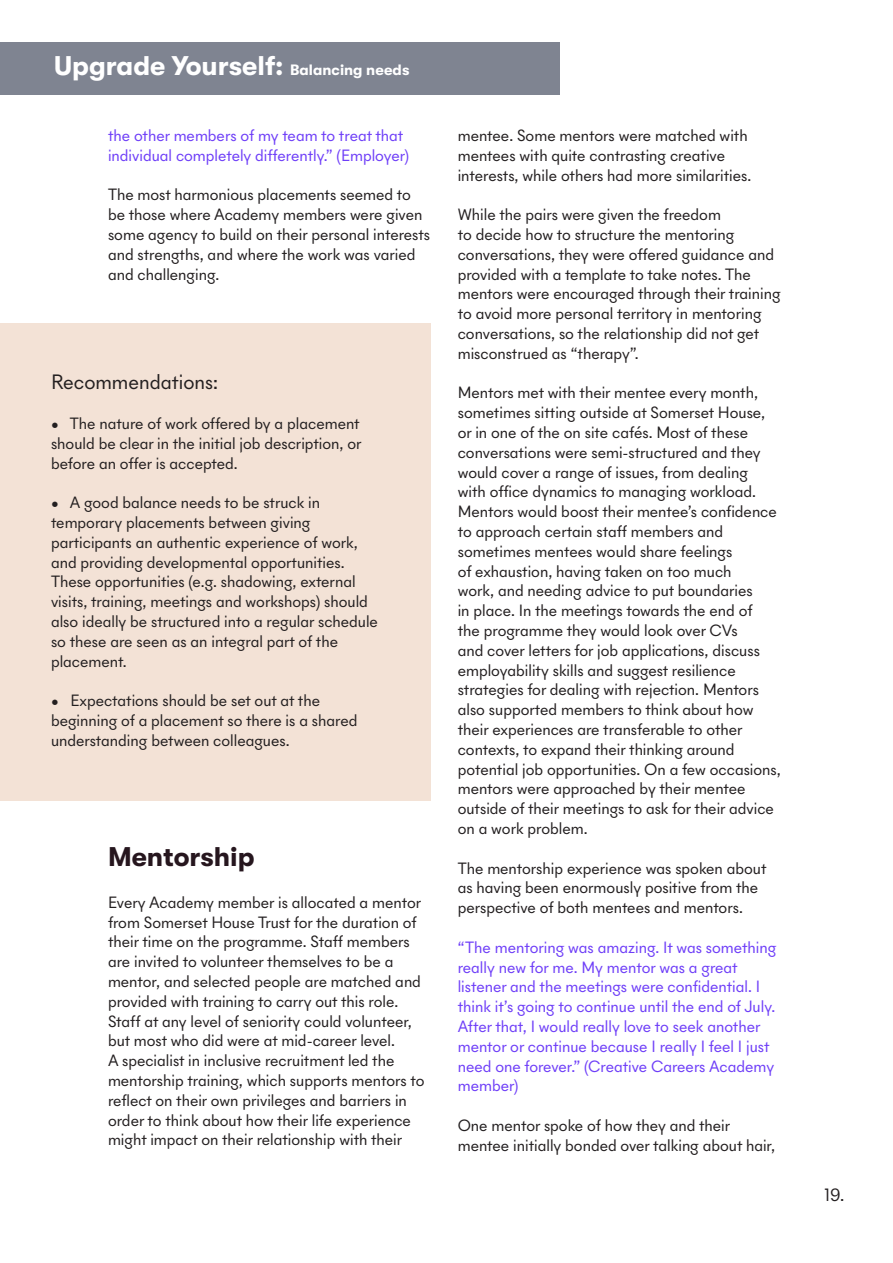
<style>
.page{position:relative;width:893px;height:1263px;background:#fff}
.page>*{position:absolute;margin:0;border:0;box-sizing:border-box;transform-origin:0 0}
.t1{font:700 27px "GT Walsheim";color:#fff}
.t2{font:700 27px "GT Walsheim";color:#26161e}
.t3{font:21px "New Panam Skyline";color:#231f20}
.t4{font:18px "New Panam Skyline";color:#231f20}
.t5{font:16.5px/19.8px "New Panam Skyline";color:#231f20}
.t6{font:16.5px/19.8px "New Panam Skyline";color:#6e3ef8}
.s1{font-size:15px}
</style>
<div class="page">
<div style="left:0;top:323px;width:431px;height:477px;background:#f3e2d6"></div>
<div style="left:0;top:42px;width:560px;height:52px;background:#7f8491"></div>
<h1 class="t1" style="left:54px;top:50px;width:357px">Upgrade Yourself: <span class="s1">Balancing needs</span></h1>
<p class="t6" style="left:108px;top:125px;width:303px">the other members of my team to treat that individual completely differently.” (Employer)</p>
<p class="t5" style="left:108px;top:185px;width:324px">The most harmonious placements seemed to be those where Academy members were given some agency to build on their personal interests and strengths, and where the work was varied and challenging.</p>
<p class="t3" style="left:51px;top:369px;width:168px">Recommendations:</p>
<p class="t5" style="left:51px;top:413px;width:312px;text-align:justify">• The nature of work offered by a placement should be clear in the initial job description, or before an offer is accepted.</p>
<p class="t5" style="left:51px;top:492px;width:328px">• A good balance needs to be struck in temporary placements between giving participants an authentic experience of work, and providing developmental opportunities.<br>These opportunities (e.g. shadowing, external visits, training, meetings and workshops) should also ideally be structured into a regular schedule so these are seen as an integral part of the placement.</p>
<p class="t5" style="left:51px;top:690px;width:308px">• Expectations should be set out at the beginning of a placement so there is a shared understanding between colleagues.</p>
<h1 class="t2" style="left:108px;top:842px;width:148px">Mentorship</h1>
<p class="t5" style="left:108px;top:892px;width:318px">Every Academy member is allocated a mentor from Somerset House Trust for the duration of their time on the programme. Staff members are invited to volunteer themselves to be a mentor, and selected people are matched and provided with training to carry out this role.<br>Staff at any level of seniority could volunteer, but most who did were at mid-career level.<br>A specialist in inclusive recruitment led the mentorship training, which supports mentors to reflect on their own privileges and barriers in order to think about how their life experience might impact on their relationship with their</p>
<p class="t5" style="left:458px;top:125px;width:295px">mentee. Some mentors were matched with mentees with quite contrasting creative interests, while others had more similarities.</p>
<p class="t5" style="left:458px;top:204px;width:324px">While the pairs were given the freedom<br>to decide how to structure the mentoring conversations, they were offered guidance and provided with a template to take notes. The mentors were encouraged through their training to avoid more personal territory in mentoring conversations, so the relationship did not get misconstrued as “therapy”.</p>
<p class="t5" style="left:458px;top:383px;width:325px">Mentors met with their mentee every month, sometimes sitting outside at Somerset House, or in one of the on site cafés. Most of these conversations were semi-structured and they would cover a range of issues, from dealing<br>with office dynamics to managing workload.<br>Mentors would boost their mentee’s confidence to approach certain staff members and sometimes mentees would share feelings<br>of exhaustion, having taken on too much<br>work, and needing advice to put boundaries<br>in place. In the meetings towards the end of<br>the programme they would look over CVs<br>and cover letters for job applications, discuss employability skills and suggest resilience strategies for dealing with rejection. Mentors also supported members to think about how their experiences are transferable to other contexts, to expand their thinking around potential job opportunities. On a few occasions, mentors were approached by their mentee outside of their meetings to ask for their advice on a work problem.</p>
<p class="t5" style="left:458px;top:858px;width:310px">The mentorship experience was spoken about as having been enormously positive from the perspective of both mentees and mentors.</p>
<p class="t6" style="left:458px;top:937px;width:320px">“The mentoring was amazing. It was something really new for me. My mentor was a great listener and the meetings were confidential. I think it’s going to continue until the end of July.<br>After that, I would really love to seek another mentor or continue because I really I feel I just need one forever.” (Creative Careers Academy member)</p>
<p class="t5" style="left:458px;top:1115px;width:319px">One mentor spoke of how they and their mentee initially bonded over talking about hair,</p>
<p class="t4" style="left:824px;top:1184px;width:21px">19.</p>
</div>
